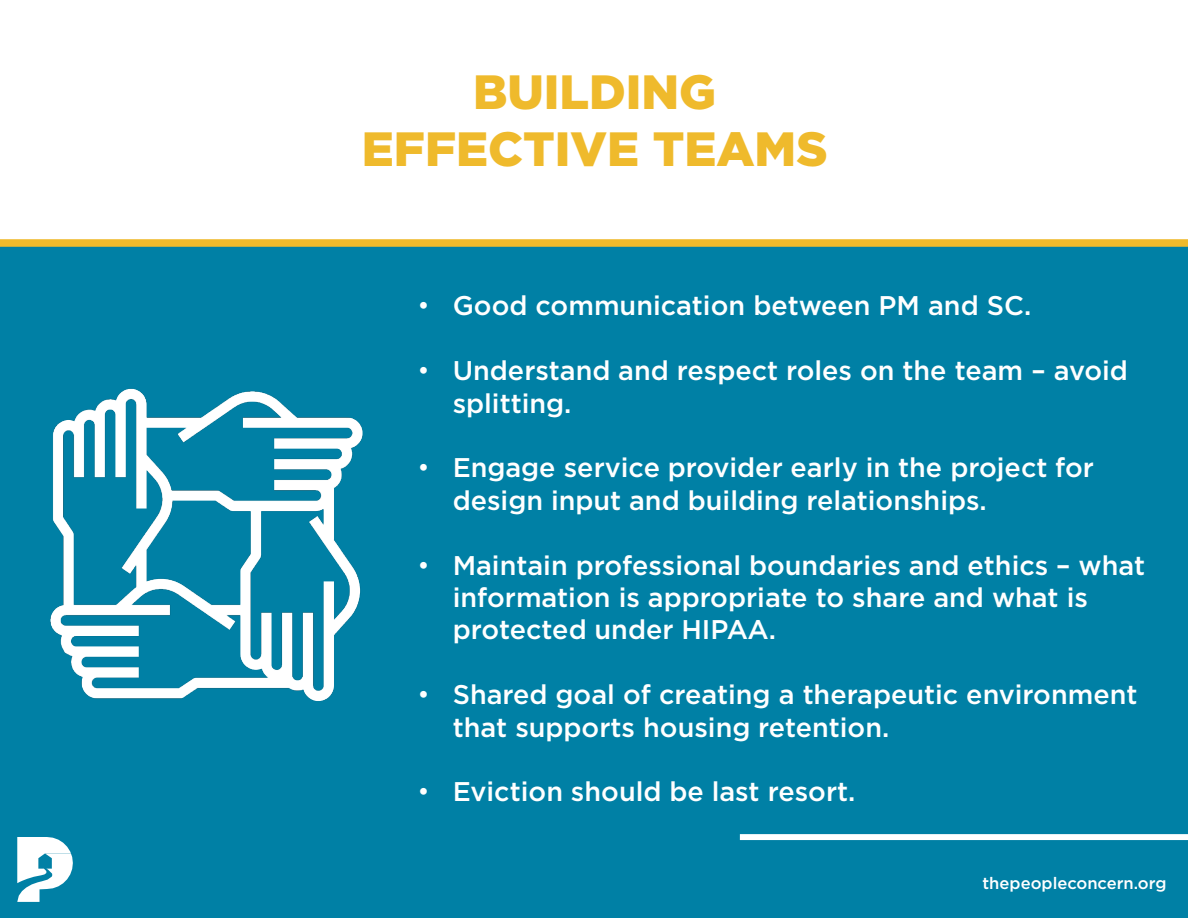
<style>
.page{position:relative;width:1188px;height:918px;background:#fff}
.page>*{position:absolute;margin:0;border:0;box-sizing:border-box;transform-origin:0 0}
.t1{font:900 48px/57.6px "Gotham";color:#efba2c;text-align:center}
.t2{font:500 27px/32.4px "Gotham";color:#fff}
.t3{font:500 16.5px "Gotham";color:#fff}
.s1{font-family:"Arial";font-weight:400}
</style>
<div class="page">
<div style="left:0;top:243px;width:1188px;height:675px;background:#0080a5"></div>
<div style="left:740px;top:834px;width:448px;height:6px;background:#fff"></div>
<svg style="left:17px;top:837px;width:56px;height:65px"></svg>
<div style="left:0;top:239px;width:1188px;height:8px;background:#efba2c"></div>
<img style="left:50px;top:388px;width:313px;height:313px">
<h1 class="t1" style="left:362px;top:62px;width:467px">BUILDING<br>EFFECTIVE TEAMS</h1>
<p class="t2" style="left:419px;top:289px;width:614px"><span class="s1">•</span> Good communication between PM and SC.</p>
<p class="t2" style="left:453px;top:354px;width:677px;text-indent:-34px"><span class="s1">•</span> Understand and respect roles on the team – avoid splitting.</p>
<p class="t2" style="left:453px;top:451px;width:643px;text-indent:-34px"><span class="s1">•</span> Engage service provider early in the project for design input and building relationships.</p>
<p class="t2" style="left:453px;top:549px;width:694px;text-indent:-34px"><span class="s1">•</span> Maintain professional boundaries and ethics – what information is appropriate to share and what is protected under HIPAA.</p>
<p class="t2" style="left:453px;top:678px;width:686px;text-indent:-34px"><span class="s1">•</span> Shared goal of creating a therapeutic environment that supports housing retention.</p>
<p class="t2" style="left:419px;top:775px;width:438px"><span class="s1">•</span> Eviction should be last resort.</p>
<p class="t3" style="left:982px;top:872px;width:186px">thepeopleconcern.org</p>
</div>
